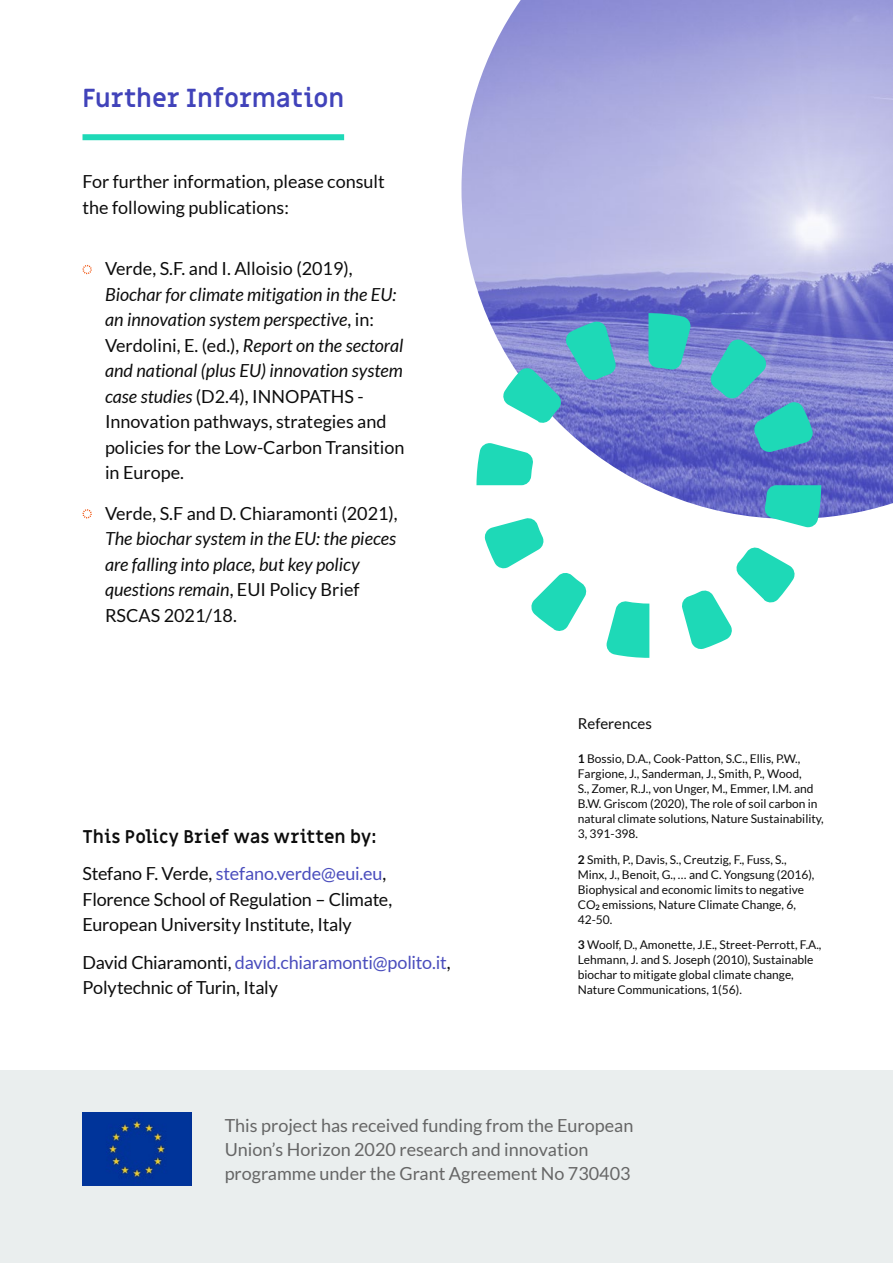
<style>
.page{position:relative;width:893px;height:1263px;background:#fff}
.page>*{position:absolute;margin:0;border:0;box-sizing:border-box;transform-origin:0 0}
.t1{font:700 25.5px "Miriam Libre";letter-spacing:-.005em;color:#4143ba}
.t2{font:italic 18px/25.5px "Lato";color:#0d0d0d}
.t3{font:18px/25.5px "Lato";letter-spacing:-.005em;color:#0d0d0d}
.t4{font:18px/24px "Lato";color:#666}
.t5{font:700 18px "Miriam Libre";color:#0d0d0d}
.t6{font:15px "Lato";color:#0d0d0d}
.t7{font:12px/15px "Lato";color:#0d0d0d}
.s1{font-style:normal}
.s2{color:#4a4dbd}
.s3{font-weight:700}
</style>
<div class="page">
<div style="left:0;top:1070px;width:893px;height:193px;background:#eaeeee"></div>
<div style="left:82px;top:134px;width:262px;height:6px;background:#1ed9b7"></div>
<img style="left:83px;top:1112px;width:108px;height:73px">
<img style="left:461px;top:0;width:432px;height:518px">
<svg style="left:82px;top:265px;width:10px;height:9px"></svg>
<svg style="left:82px;top:509px;width:10px;height:9px"></svg>
<svg style="left:476px;top:313px;width:345px;height:345px"></svg>
<h1 class="t1" style="left:82px;top:83px;width:263px">Further Information</h1>
<h2 class="t3" style="left:82px;top:169px;width:304px">For further information, please consult the following publications:</h2>
<h2 class="t3" style="left:105px;top:256px;width:249px">Verde, S.F. and I. Alloisio (2019),</h2>
<p class="t2" style="left:105px;top:282px;width:301px">Biochar for climate mitigation in the EU: an innovation system perspective<span class="s1">, in:<br>Verdolini, E. (ed.),</span> Report on the sectoral and national (plus EU) innovation system case studies <span class="s1">(D2.4), INNOPATHS - Innovation pathways, strategies and policies for the Low-Carbon Transition in Europe.</span></p>
<h2 class="t3" style="left:105px;top:500px;width:294px">Verde, S.F and D. Chiaramonti (2021),</h2>
<h2 class="t2" style="left:105px;top:526px;width:293px">The biochar system in the EU: the pieces are falling into place, but key policy questions remain<span class="s1">, EUI Policy Brief<br>RSCAS 2021/18.</span></h2>
<h2 class="t5" style="left:82px;top:825px;width:296px">This Policy Brief was written by:</h2>
<h2 class="t3" style="left:82px;top:861px;width:311px">Stefano F. Verde, <span class="s2">stefano.verde@eui.eu</span>,<br>Florence School of Regulation – Climate,<br>European University Institute, Italy</h2>
<h2 class="t3" style="left:82px;top:949px;width:370px">David Chiaramonti, <span class="s2">david.chiaramonti@polito.it</span>,<br>Polytechnic of Turin, Italy</h2>
<p class="t6" style="left:578px;top:715px;width:76px">References</p>
<p class="t7" style="left:578px;top:751px;width:247px"><span class="s3">1</span> Bossio, D.A., Cook-Patton, S.C., Ellis, P.W., Fargione, J., Sanderman, J., Smith, P., Wood,<br>S., Zomer, R.J., von Unger, M., Emmer, I.M. and B.W. Griscom (2020), The role of soil carbon in natural climate solutions, Nature Sustainability, 3, 391-398.</p>
<p class="t7" style="left:578px;top:852px;width:238px"><span class="s3">2</span> Smith, P., Davis, S., Creutzig, F., Fuss, S., Minx, J., Benoit, G., … and C. Yongsung (2016), Biophysical and economic limits to negative CO<sub>2</sub> emissions, Nature Climate Change, 6, 42-50.</p>
<p class="t7" style="left:578px;top:937px;width:245px"><span class="s3">3</span> Woolf, D., Amonette, J.E., Street-Perrott, F.A., Lehmann, J. and S. Joseph (2010), Sustainable biochar to mitigate global climate change, Nature Communications, 1(56).</p>
<h2 class="t4" style="left:225px;top:1113px;width:410px">This project has received funding from the European<br>Union’s Horizon 2020 research and innovation programme under the Grant Agreement No 730403</h2>
</div>
